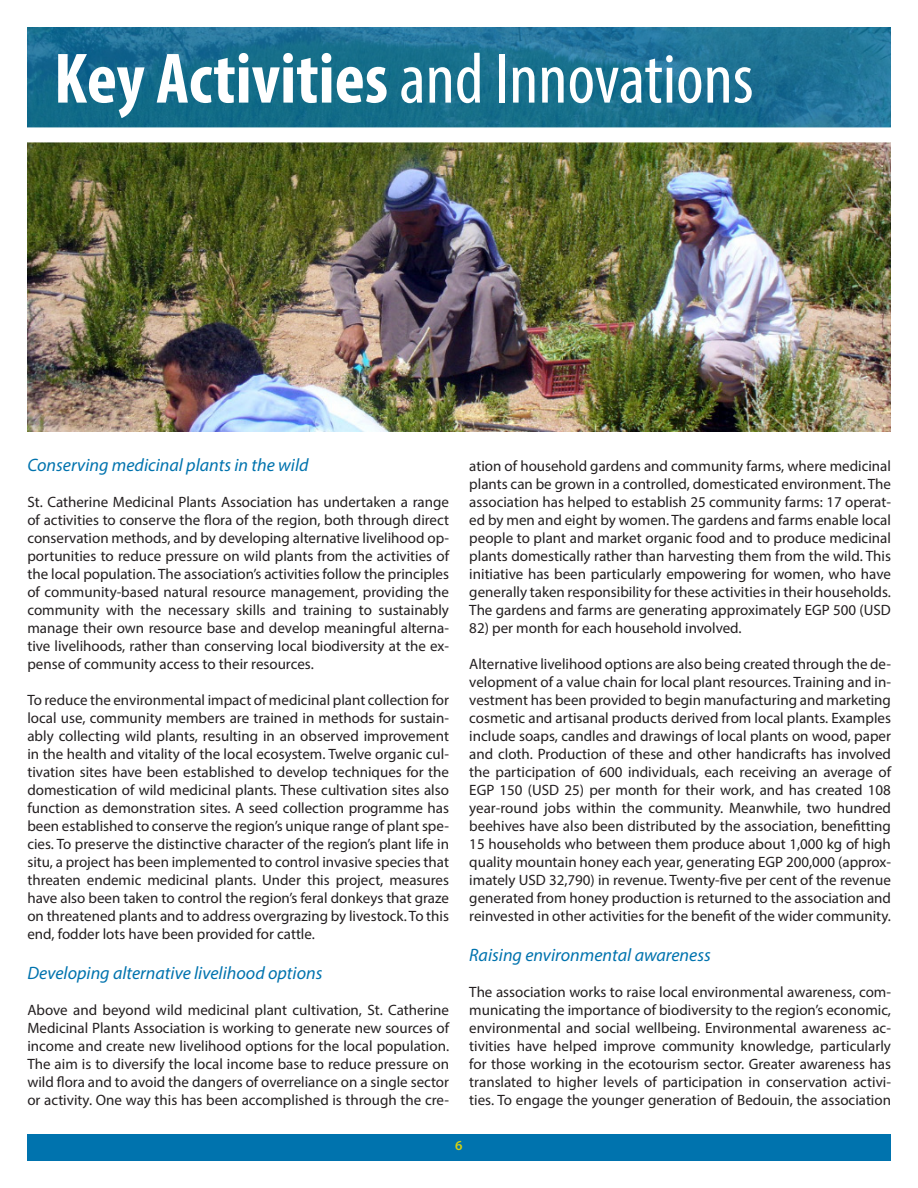
<style>
.page{position:relative;width:918px;height:1188px;background:#fff}
.page>*{position:absolute;margin:0;border:0;box-sizing:border-box;transform-origin:0 0}
.t1{font:condensed 72px "Myriad Pro";color:#fff}
.t2{font:italic 18px "Myriad Pro";color:#0073ae}
.t3{font:15px/18px "Myriad Pro";color:#231f20;text-align:justify}
.t4{font:600 13.8px "Myriad Pro";color:#d4d110}
.s1{font-weight:700}
</style>
<div class="page">
<div style="left:27px;top:1134px;width:864px;height:27px;background:#0073ae"></div>
<img style="left:27px;top:142px;width:864px;height:290px">
<svg style="left:27px;top:27px;width:864px;height:100px;background:#1a7091"></svg>
<p class="t1" style="left:54px;top:35px;width:701px"><span class="s1">Key Activities</span> and Innovations</p>
<p class="t2" style="left:27px;top:454px;width:283px">Conserving medicinal plants in the wild</p>
<p class="t3" style="left:27px;top:493px;width:423px">St. Catherine Medicinal Plants Association has undertaken a range of activities to conserve the flora of the region, both through direct conservation methods, and by developing alternative livelihood op&shy;portunities to reduce pressure on wild plants from the activities of the local population. The association’s activities follow the principles of community-based natural resource management, providing the community with the necessary skills and training to sustainably manage their own resource base and develop meaningful alterna&shy;tive livelihoods, rather than conserving local biodiversity at the ex&shy;pense of community access to their resources.</p>
<p class="t3" style="left:27px;top:691px;width:423px">To reduce the environmental impact of medicinal plant collection for local use, community members are trained in methods for sustain&shy;ably collecting wild plants, resulting in an observed improvement in the health and vitality of the local ecosystem. Twelve organic cul&shy;tivation sites have been established to develop techniques for the domestication of wild medicinal plants. These cultivation sites also function as demonstration sites. A seed collection programme has been established to conserve the region’s unique range of plant spe&shy;cies. To preserve the distinctive character of the region’s plant life in situ, a project has been implemented to control invasive species that threaten endemic medicinal plants. Under this project, measures have also been taken to control the region’s feral donkeys that graze on threatened plants and to address overgrazing by livestock. To this end, fodder lots have been provided for cattle.</p>
<p class="t2" style="left:27px;top:962px;width:297px">Developing alternative livelihood options</p>
<p class="t3" style="left:27px;top:1001px;width:423px">Above and beyond wild medicinal plant cultivation, St. Catherine Medicinal Plants Association is working to generate new sources of income and create new livelihood options for the local population.<br>The aim is to diversify the local income base to reduce pressure on wild flora and to avoid the dangers of overreliance on a single sector or activity. One way this has been accomplished is through the cre-</p>
<p class="t3" style="left:469px;top:457px;width:423px">ation of household gardens and community farms, where medicinal plants can be grown in a controlled, domesticated environment. The association has helped to establish 25 community farms: 17 operat&shy;ed by men and eight by women. The gardens and farms enable local people to plant and market organic food and to produce medicinal plants domestically rather than harvesting them from the wild. This initiative has been particularly empowering for women, who have generally taken responsibility for these activities in their households.<br>The gardens and farms are generating approximately EGP 500 (USD</p>
<p class="t3" style="left:469px;top:619px;width:274px">82) per month for each household involved.</p>
<p class="t3" style="left:469px;top:655px;width:423px">Alternative livelihood options are also being created through the de&shy;velopment of a value chain for local plant resources. Training and in&shy;vestment has been provided to begin manufacturing and marketing cosmetic and artisanal products derived from local plants. Examples include soaps, candles and drawings of local plants on wood, paper and cloth. Production of these and other handicrafts has involved the participation of 600 individuals, each receiving an average of EGP 150 (USD 25) per month for their work, and has created 108 year-round jobs within the community. Meanwhile, two hundred beehives have also been distributed by the association, benefitting 15 households who between them produce about 1,000 kg of high quality mountain honey each year, generating EGP 200,000 (approx&shy;imately USD 32,790) in revenue. Twenty-five per cent of the revenue generated from honey production is returned to the association and reinvested in other activities for the benefit of the wider community.</p>
<p class="t2" style="left:469px;top:944px;width:243px">Raising environmental awareness</p>
<p class="t3" style="left:469px;top:983px;width:423px">The association works to raise local environmental awareness, com&shy;municating the importance of biodiversity to the region’s economic, environmental and social wellbeing. Environmental awareness ac&shy;tivities have helped improve community knowledge, particularly for those working in the ecotourism sector. Greater awareness has translated to higher levels of participation in conservation activi&shy;ties. To engage the younger generation of Bedouin, the association</p>
<p class="t4" style="left:455px;top:1136px;width:9px">6</p>
</div>
